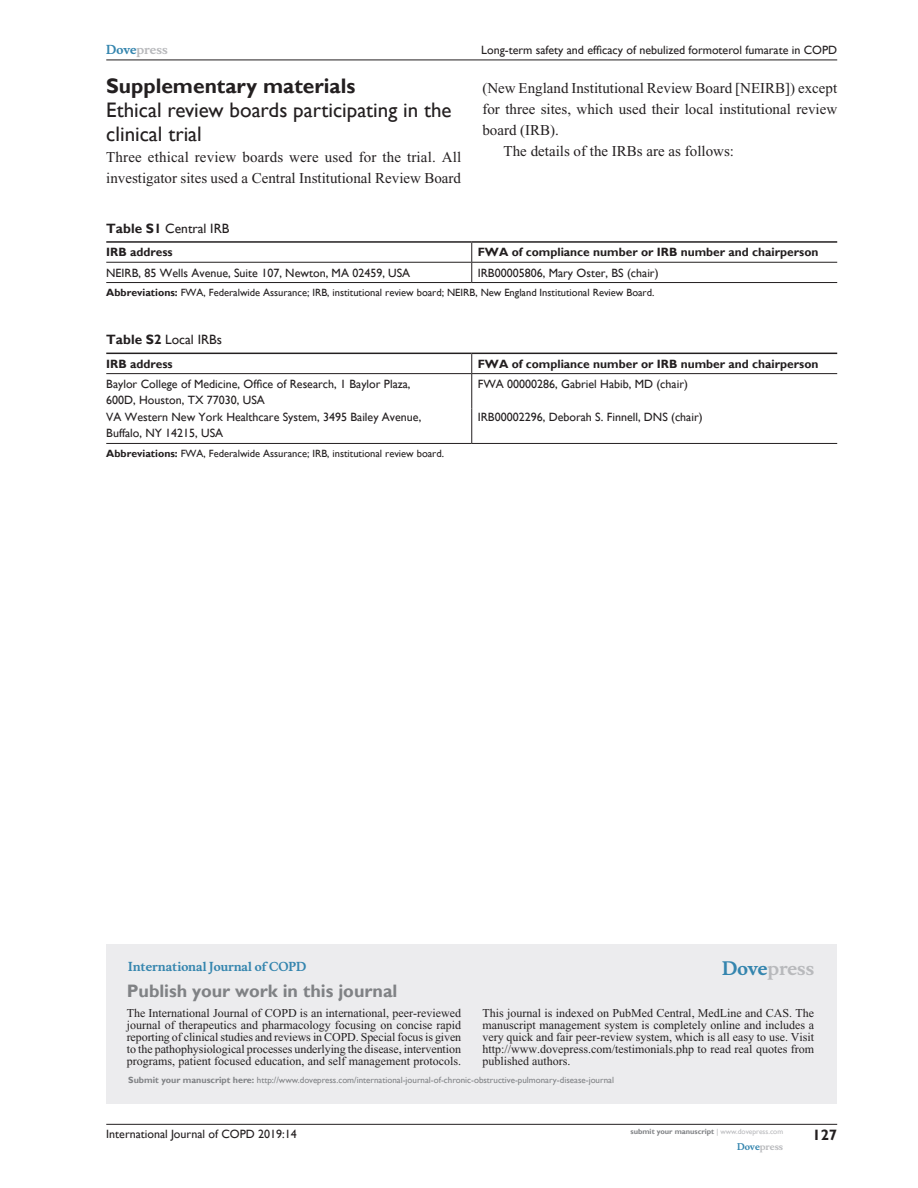
<style>
.page{position:relative;width:918px;height:1188px;background:#fff}
.page>*{position:absolute;margin:0;border:0;box-sizing:border-box;transform-origin:0 0}
.H2-after-H1{font:21px/24px "Gill Sans";color:#231f20}
.t1{font:700 21px "Gill Sans";color:#231f20}
.t2{font:700 18px "Gill Sans";color:#808285}
.t3{font:700 18px "Musee";color:#b8b9bc}
.TxF{font:15px/21px "Times New Roman";color:#231f20}
.Tx{font:15px "Times New Roman";color:#231f20}
.t4{font:700 15px "Gill Sans";color:#231f20}
.TN_TT{font:13.5px "Gill Sans";color:#231f20}
.t5{font:12px/12px "Times New Roman";color:#231f20;text-align:justify}
.TB{font:12px/16.5px "Gill Sans";color:#231f20}
.TCH{font:700 12px "Gill Sans";color:#231f20}
.t6{font:700 12px "Musee";color:#3485ae}
.t7{font:700 12px "Musee";color:#b8b9bc}
.TSNRI{font:10.5px "Gill Sans";color:#231f20}
.t8{font:9px "Gill Sans";color:#808285}
.t9{font:700 9px "Musee";color:#b8b9bc}
.t10{font:700 7.5px "Gill Sans";color:#808285}
.s1{color:#3485ae}
.s2{font-weight:700}
.s3{font-weight:400;color:#b8b9bc}
</style>
<div class="page">
<div style="left:106px;top:944px;width:731px;height:159px;background:#ececee"></div>
<hr style="left:106px;top:1124px;width:731px;height:1px;background:#231f20">
<hr style="left:106px;top:60px;width:731px;height:1px;background:#231f20">
<svg style="left:471px;top:243px;width:1px;height:39px"></svg>
<hr style="left:106px;top:241px;width:366px;height:2px;background:#231f20">
<hr style="left:472px;top:241px;width:365px;height:2px;background:#231f20">
<hr style="left:106px;top:262px;width:366px;height:1px;background:#231f20">
<hr style="left:472px;top:262px;width:365px;height:1px;background:#231f20">
<hr style="left:106px;top:282px;width:366px;height:1px;background:#231f20">
<hr style="left:472px;top:282px;width:365px;height:1px;background:#231f20">
<svg style="left:471px;top:354px;width:1px;height:19px"></svg>
<hr style="left:471px;top:374px;width:1px;height:35px;background:#231f20">
<hr style="left:471px;top:409px;width:1px;height:34px;background:#231f20">
<hr style="left:106px;top:353px;width:366px;height:1px;background:#231f20">
<hr style="left:472px;top:353px;width:365px;height:1px;background:#231f20">
<hr style="left:106px;top:373px;width:366px;height:1px;background:#231f20">
<hr style="left:472px;top:373px;width:365px;height:1px;background:#231f20">
<hr style="left:106px;top:443px;width:366px;height:1px;background:#231f20">
<hr style="left:472px;top:443px;width:365px;height:1px;background:#231f20">
<p class="t7" style="left:106px;top:43px;width:63px"><span class="s1">Dove</span>press</p>
<h1 class="t1" style="left:106px;top:73px;width:251px">Supplementary materials</h1>
<p class="H2-after-H1" style="left:106px;top:98px;width:347px">Ethical review boards participating in the clinical trial</p>
<p class="TxF" style="left:106px;top:146px;width:357px">Three ethical review boards were used for the trial. All investigator sites used a Central Institutional Review Board</p>
<p class="TB" style="left:481px;top:42px;width:357px">Long-term safety and efficacy of nebulized formoterol fumarate in COPD</p>
<p class="TxF" style="left:482px;top:77px;width:356px;text-align:justify">(New England Institutional Review Board [NEIRB]) except for three sites, which used their local institutional review board (IRB).</p>
<p class="Tx" style="left:504px;top:142px;width:232px">The details of the IRBs are as follows:</p>
<p class="TN_TT" style="left:106px;top:221px;width:125px"><span class="s2">Table S1</span> Central IRB</p>
<p class="TCH" style="left:106px;top:245px;width:68px">IRB address</p>
<p class="TCH" style="left:478px;top:245px;width:342px">FWA of compliance number or IRB number and chairperson</p>
<p class="TB" style="left:106px;top:264px;width:299px">NEIRB, 85 Wells Avenue, Suite 107, Newton, MA 02459, USA</p>
<p class="TB" style="left:478px;top:264px;width:182px">IRB00005806, Mary Oster, BS (chair)</p>
<p class="TSNRI" style="left:106px;top:286px;width:550px"><span class="s2">Abbreviations:</span> FWA, Federalwide Assurance; IRB, institutional review board; NEIRB, New England Institutional Review Board.</p>
<p class="TN_TT" style="left:106px;top:332px;width:117px"><span class="s2">Table S2</span> Local IRBs</p>
<p class="TCH" style="left:106px;top:356px;width:68px">IRB address</p>
<p class="TCH" style="left:478px;top:356px;width:342px">FWA of compliance number or IRB number and chairperson</p>
<p class="TB" style="left:106px;top:376px;width:306px">Baylor College of Medicine, Office of Research, 1 Baylor Plaza,<br>600D, Houston, TX 77030, USA</p>
<p class="TB" style="left:478px;top:376px;width:212px">FWA 00000286, Gabriel Habib, MD (chair)</p>
<p class="TB" style="left:106px;top:409px;width:317px">VA Western New York Healthcare System, 3495 Bailey Avenue,<br>Buffalo, NY 14215, USA</p>
<p class="TB" style="left:478px;top:409px;width:226px">IRB00002296, Deborah S. Finnell, DNS (chair)</p>
<p class="TSNRI" style="left:106px;top:447px;width:339px"><span class="s2">Abbreviations:</span> FWA, Federalwide Assurance; IRB, institutional review board.</p>
<p class="t6" style="left:128px;top:959px;width:180px">International Journal of COPD</p>
<h2 class="t2" style="left:127px;top:980px;width:272px">Publish your work in this journal</h2>
<h2 class="t3" style="left:722px;top:958px;width:94px"><span class="s1">Dove</span>press</h2>
<p class="t5" style="left:127px;top:1007px;width:336px">The International Journal of COPD is an international, peer-reviewed journal of therapeutics and pharmacology focusing on concise rapid reporting of clinical studies and reviews in COPD. Special focus is given to the pathophysiological processes underlying the disease, intervention programs, patient focused education, and self management protocols.</p>
<p class="t5" style="left:482px;top:1007px;width:333px">This journal is indexed on PubMed Central, MedLine and CAS. The manuscript management system is completely online and includes a very quick and fair peer-review system, which is all easy to use. Visit http://www.dovepress.com/testimonials.php to read real quotes from published authors.</p>
<p class="t8" style="left:128px;top:1075px;width:487px"><span class="s2">Submit your manuscript here:</span> http://www.dovepress.com/international-journal-of-chronic-obstructive-pulmonary-disease-journal</p>
<p class="TB" style="left:106px;top:1126px;width:192px">International Journal of COPD 2019:14</p>
<p class="t10" style="left:631px;top:1127px;width:154px">submit your manuscript <span class="s3">| www.dovepress.com</span></p>
<p class="t9" style="left:737px;top:1141px;width:48px"><span class="s1">Dove</span>press</p>
<p class="t4" style="left:812px;top:1126px;width:26px">127</p>
</div>
